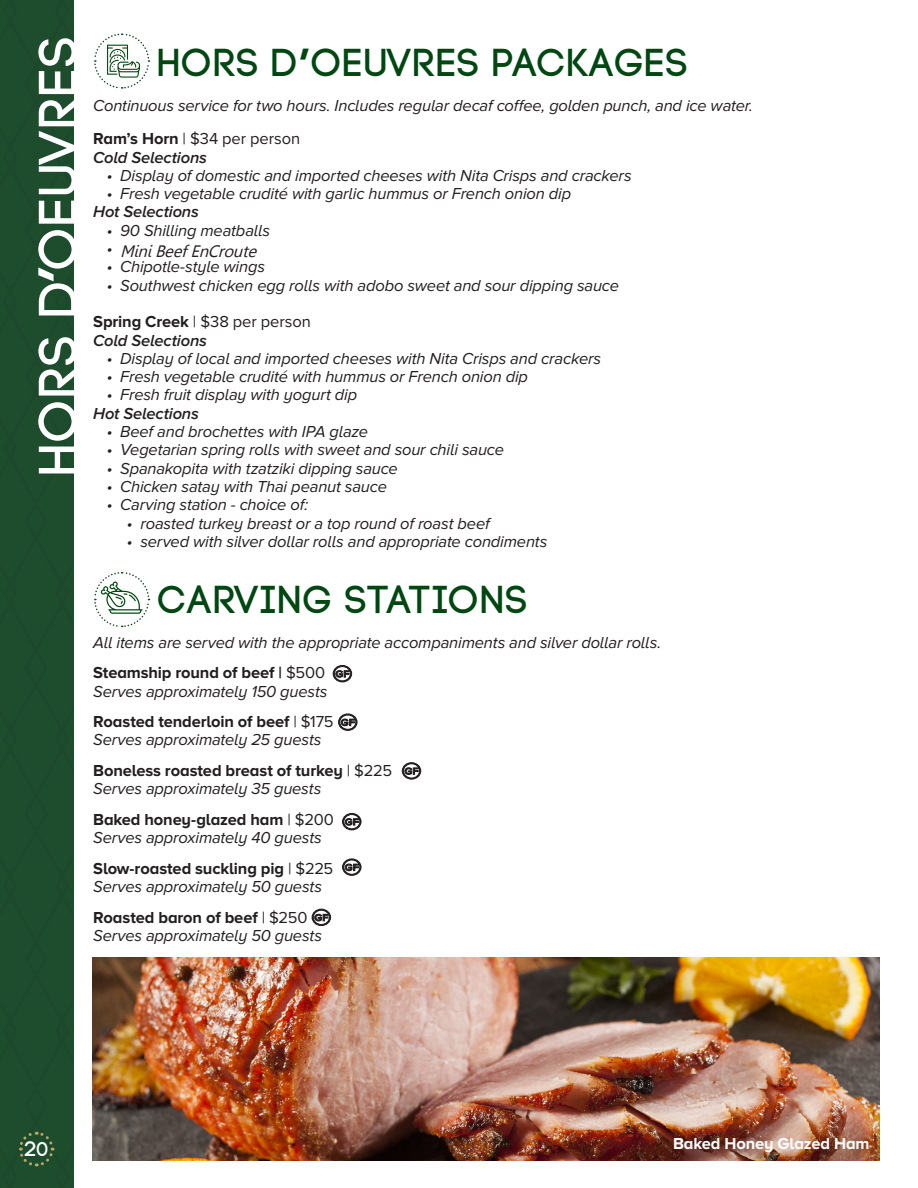
<style>
.page{position:relative;width:918px;height:1188px;background:#fff}
.page>*{position:absolute;margin:0;border:0;box-sizing:border-box;transform-origin:0 0}
.t1{font:54px "Code Pro Demo";letter-spacing:.02em;color:#fff}
.t2{font:38.85px "Code Pro Demo";letter-spacing:.02em;color:#014711}
.t3{font:21px "Code Pro Demo";color:#fff}
.t4{font:italic 16.5px "Proxima Nova A";letter-spacing:-.01em;color:#231f20}
.t5{font:700 16.5px "Proxima Nova A";letter-spacing:-.01em;color:#231f20}
.t6{font:italic 600 16.5px "Proxima Nova A";letter-spacing:-.01em;color:#231f20}
.t7{font:16.5px "Proxima Nova A";letter-spacing:-.005em;color:#231f20}
.t8{font:700 16.5px "Proxima Nova A";letter-spacing:-.01em;color:#fff}
.t9{font:italic 16.5px "Leelawadee";color:#231f20}
.s1{font-family:"Avenir";font-weight:900;font-style:italic}
.s2{font-family:"Avenir";font-weight:900}
.s3{font-weight:700}
.s4{font-weight:400}
</style>
<div class="page">
<div style="left:0;top:0;width:73px;height:1188px;background:#1d4d2d"></div>
<svg style="left:94px;top:571px;width:56px;height:57px"></svg>
<svg style="left:94px;top:33px;width:56px;height:56px"></svg>
<img style="left:93px;top:957px;width:786px;height:203px">
<svg style="left:333px;top:665px;width:19px;height:17px"></svg>
<svg style="left:338px;top:714px;width:19px;height:17px"></svg>
<svg style="left:402px;top:762px;width:19px;height:17px"></svg>
<svg style="left:342px;top:813px;width:19px;height:17px"></svg>
<svg style="left:342px;top:859px;width:19px;height:17px"></svg>
<svg style="left:312px;top:909px;width:19px;height:17px"></svg>
<p class="t1" style="left:31px;top:475px;width:442px;rotate:-90deg">HORS D<span class="s1">’</span>OEUVRES</p>
<p class="t2" style="left:157px;top:43px;width:533px">HORS D<span class="s2">’</span>OEUVRES PACKAGES</p>
<p class="t4" style="left:93px;top:96px;width:661px">Continuous service for two hours. Includes regular decaf coffee, golden punch, and ice water.</p>
<p class="t7" style="left:93px;top:130px;width:208px"><span class="s3">Ram’s Horn</span> | $34 per person</p>
<p class="t6" style="left:93px;top:148px;width:115px">Cold Selections</p>
<p class="t4" style="left:107px;top:166px;width:527px">• Display of domestic and imported cheeses with Nita Crisps and crackers</p>
<p class="t4" style="left:107px;top:185px;width:466px">• Fresh vegetable crudité with garlic hummus or French onion dip</p>
<p class="t6" style="left:93px;top:203px;width:107px">Hot Selections</p>
<p class="t4" style="left:107px;top:221px;width:165px">• 90 Shilling meatballs</p>
<p class="t9" style="left:107px;top:241px;width:156px"><sup>•</sup> MiniBeefEnCroute</p>
<p class="t4" style="left:107px;top:258px;width:160px">• Chipotle-style wings</p>
<p class="t4" style="left:107px;top:276px;width:514px">• Southwest chicken egg rolls with adobo sweet and sour dipping sauce</p>
<p class="t7" style="left:93px;top:313px;width:219px"><span class="s3">Spring Creek</span> | $38 per person</p>
<p class="t6" style="left:93px;top:331px;width:115px">Cold Selections</p>
<p class="t4" style="left:107px;top:349px;width:496px">• Display of local and imported cheeses with Nita Crisps and crackers</p>
<p class="t4" style="left:107px;top:368px;width:423px">• Fresh vegetable crudité with hummus or French onion dip</p>
<p class="t4" style="left:107px;top:386px;width:252px">• Fresh fruit display with yogurt dip</p>
<p class="t6" style="left:93px;top:404px;width:107px">Hot Selections</p>
<p class="t4" style="left:107px;top:422px;width:263px">• Beef and brochettes with IPA glaze</p>
<p class="t4" style="left:107px;top:441px;width:399px">• Vegetarian spring rolls with sweet and sour chili sauce</p>
<p class="t4" style="left:107px;top:459px;width:293px">• Spanakopita with tzatziki dipping sauce</p>
<p class="t4" style="left:107px;top:477px;width:282px">• Chicken satay with Thai peanut sauce</p>
<p class="t4" style="left:107px;top:496px;width:203px">• Carving station - choice of:</p>
<p class="t4" style="left:127px;top:514px;width:364px">• roasted turkey breast or a top round of roast beef</p>
<p class="t4" style="left:127px;top:532px;width:422px">• served with silver dollar rolls and appropriate condiments</p>
<p class="t2" style="left:157px;top:580px;width:372px">CARVING STATIONS</p>
<p class="t4" style="left:93px;top:633px;width:570px">All items are served with the appropriate accompaniments and silver dollar rolls.</p>
<p class="t5" style="left:93px;top:663px;width:234px">Steamship round of beef | <span class="s4">$500</span></p>
<p class="t4" style="left:93px;top:682px;width:236px">Serves approximately 150 guests</p>
<p class="t5" style="left:93px;top:712px;width:242px">Roasted tenderloin of beef <span class="s4">| $175</span></p>
<p class="t4" style="left:93px;top:731px;width:230px">Serves approximately 25 guests</p>
<p class="t5" style="left:93px;top:761px;width:300px">Boneless roasted breast of turkey <span class="s4">| $225</span></p>
<p class="t4" style="left:93px;top:780px;width:230px">Serves approximately 35 guests</p>
<p class="t5" style="left:93px;top:810px;width:242px">Baked honey-glazed ham <span class="s4">| $200</span></p>
<p class="t4" style="left:93px;top:829px;width:230px">Serves approximately 40 guests</p>
<p class="t5" style="left:93px;top:859px;width:242px">Slow-roasted suckling pig <span class="s4">| $225</span></p>
<p class="t4" style="left:93px;top:878px;width:230px">Serves approximately 50 guests</p>
<p class="t5" style="left:93px;top:908px;width:216px">Roasted baron of beef <span class="s4">| $250</span></p>
<p class="t4" style="left:93px;top:926px;width:230px">Serves approximately 50 guests</p>
<p class="t3" style="left:25px;top:1138px;width:26px">20</p>
<p class="t8" style="left:673px;top:1134px;width:198px">Baked Honey Glazed Ham</p>
</div>
